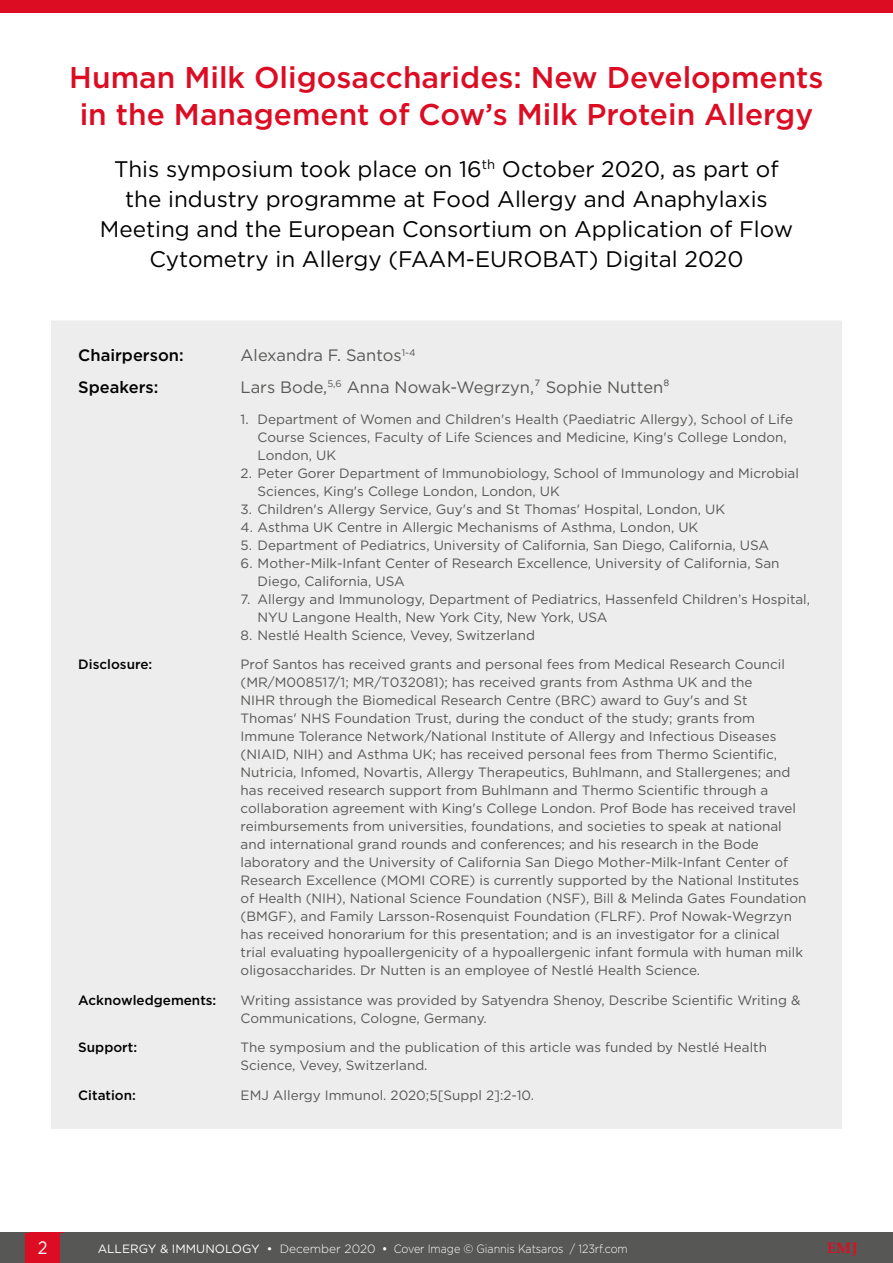
<style>
.page{position:relative;width:893px;height:1263px;background:#fff}
.page>*{position:absolute;margin:0;border:0;box-sizing:border-box;transform-origin:0 0}
.Symposium_Title{font:500 30px/37.5px "Gotham";color:#dc0c23;text-align:center}
.Symposium_Subtitle{font:22.5px/30px "Gotham";color:#000;text-align:center}
.t1{font:18px "Gotham";color:#fff;scale:.9 1}
.Symposium_Details__C{font:16.5px "Gotham";color:#575756}
.Symposium_Details__C-2{font:500 16.5px "Gotham";color:#000}
.t2{font:700 15px "Palatino Linotype";color:#dd0e23}
.Symposium_Details_Bo{font:13.5px/18px "Gotham";color:#575756}
.Symposium_Details_He{font:500 13.5px "Gotham";color:#000}
.t3{font:300 12px "Gotham";letter-spacing:-.005em;color:#fff}
.s1{font-weight:400}
.s2{font-weight:500}
</style>
<div class="page">
<div style="left:0;top:1232px;width:893px;height:31px;background:#575756"></div>
<div style="left:30px;top:1232px;width:34px;height:31px;background:#dc0c23"></div>
<div style="left:51px;top:321px;width:791px;height:808px;background:#ededed"></div>
<div style="left:0;top:0;width:893px;height:13px;background:#dc0c23"></div>
<div style="left:0;top:1233px;width:893px;height:30px;background:#575756"></div>
<div style="left:26px;top:1233px;width:34px;height:30px;background:#dc0c23"></div>
<p class="Symposium_Title" style="left:69px;top:58px;width:756px">Human Milk Oligosaccharides: New Developments in the Management of Cow’s Milk Protein Allergy</p>
<p class="Symposium_Subtitle" style="left:100px;top:153px;width:695px">This symposium took place on 16<sup>th</sup> October 2020, as part of the industry programme at Food Allergy and Anaphylaxis Meeting and the European Consortium on Application of Flow Cytometry in Allergy (FAAM-EUROBAT) Digital 2020</p>
<p class="Symposium_Details__C-2" style="left:78px;top:344px;width:107px">Chairperson:</p>
<p class="Symposium_Details__C" style="left:241px;top:345px;width:176px">Alexandra F. Santos<sup>1-4</sup></p>
<p class="Symposium_Details__C-2" style="left:78px;top:376px;width:82px">Speakers:</p>
<p class="Symposium_Details__C" style="left:241px;top:377px;width:431px">Lars Bode,<sup>5,6</sup> Anna Nowak-Wegrzyn,⁷ Sophie Nutten⁸</p>
<p class="Symposium_Details_Bo" style="left:258px;top:410px;width:537px;text-indent:-17px">1. Department of Women and Children's Health (Paediatric Allergy), School of Life<br>Course Sciences, Faculty of Life Sciences and Medicine, King's College London,<br>London, UK</p>
<p class="Symposium_Details_Bo" style="left:258px;top:464px;width:543px;text-indent:-17px">2. Peter Gorer Department of Immunobiology, School of Immunology and Microbial<br>Sciences, King's College London, London, UK</p>
<p class="Symposium_Details_Bo" style="left:241px;top:500px;width:486px">3. Children's Allergy Service, Guy's and St Thomas' Hospital, London, UK</p>
<p class="Symposium_Details_Bo" style="left:241px;top:518px;width:459px">4. Asthma UK Centre in Allergic Mechanisms of Asthma, London, UK</p>
<p class="Symposium_Details_Bo" style="left:241px;top:536px;width:530px">5. Department of Pediatrics, University of California, San Diego, California, USA</p>
<p class="Symposium_Details_Bo" style="left:258px;top:554px;width:523px;text-indent:-17px">6. Mother-Milk-Infant Center of Research Excellence, University of California, San<br>Diego, California, USA</p>
<p class="Symposium_Details_Bo" style="left:258px;top:590px;width:554px;text-indent:-17px">7. Allergy and Immunology, Department of Pediatrics, Hassenfeld Children’s Hospital,<br>NYU Langone Health, New York City, New York, USA</p>
<p class="Symposium_Details_Bo" style="left:241px;top:626px;width:296px">8. Nestlé Health Science, Vevey, Switzerland</p>
<p class="Symposium_Details_He" style="left:78px;top:656px;width:76px">Disclosure:</p>
<p class="Symposium_Details_Bo" style="left:241px;top:655px;width:567px">Prof Santos has received grants and personal fees from Medical Research Council (MR/M008517/1; MR/T032081); has received grants from Asthma UK and the<br>NIHR through the Biomedical Research Centre (BRC) award to Guy's and St Thomas' NHS Foundation Trust, during the conduct of the study; grants from Immune Tolerance Network/National Institute of Allergy and Infectious Diseases (NIAID, NIH) and Asthma UK; has received personal fees from Thermo Scientific, Nutricia, Infomed, Novartis, Allergy Therapeutics, Buhlmann, and Stallergenes; and has received research support from Buhlmann and Thermo Scientific through a collaboration agreement with King's College London. Prof Bode has received travel reimbursements from universities, foundations, and societies to speak at national and international grand rounds and conferences; and his research in the Bode laboratory and the University of California San Diego Mother-Milk-Infant Center of Research Excellence (MOMI CORE) is currently supported by the National Institutes of Health (NIH), National Science Foundation (NSF), Bill &amp; Melinda Gates Foundation (BMGF), and Family Larsson-Rosenquist Foundation (FLRF). Prof Nowak-Wegrzyn has received honorarium for this presentation; and is an investigator for a clinical trial evaluating hypoallergenicity of a hypoallergenic infant formula with human milk oligosaccharides. Dr Nutten is an employee of Nestlé Health Science.</p>
<p class="Symposium_Details_He" style="left:78px;top:991px;width:140px">Acknowledgements:</p>
<p class="Symposium_Details_Bo" style="left:241px;top:991px;width:561px">Writing assistance was provided by Satyendra Shenoy, Describe Scientific Writing &amp;<br>Communications, Cologne, Germany.</p>
<p class="Symposium_Details_He" style="left:78px;top:1039px;width:60px">Support:</p>
<p class="Symposium_Details_Bo" style="left:241px;top:1038px;width:528px">The symposium and the publication of this article was funded by Nestlé Health<br>Science, Vevey, Switzerland.</p>
<p class="Symposium_Details_He" style="left:78px;top:1086px;width:59px">Citation:</p>
<p class="Symposium_Details_Bo" style="left:241px;top:1086px;width:295px">EMJ Allergy Immunol. 2020;5[Suppl 2]:2-10.</p>
<h3 class="t1" style="left:42px;top:1235px;width:12px">2</h3>
<p class="t1" style="left:38px;top:1236px;width:12px">2</p>
<p class="t3" style="left:98px;top:1241px;width:531px"><span class="s1">ALLERGY &amp; IMMUNOLOGY •</span> December 2020 <span class="s2">•</span> Cover Image © Giannis Katsaros / 123rf.com</p>
<p class="t2" style="left:827px;top:1238px;width:32px">EMJ</p>
</div>
